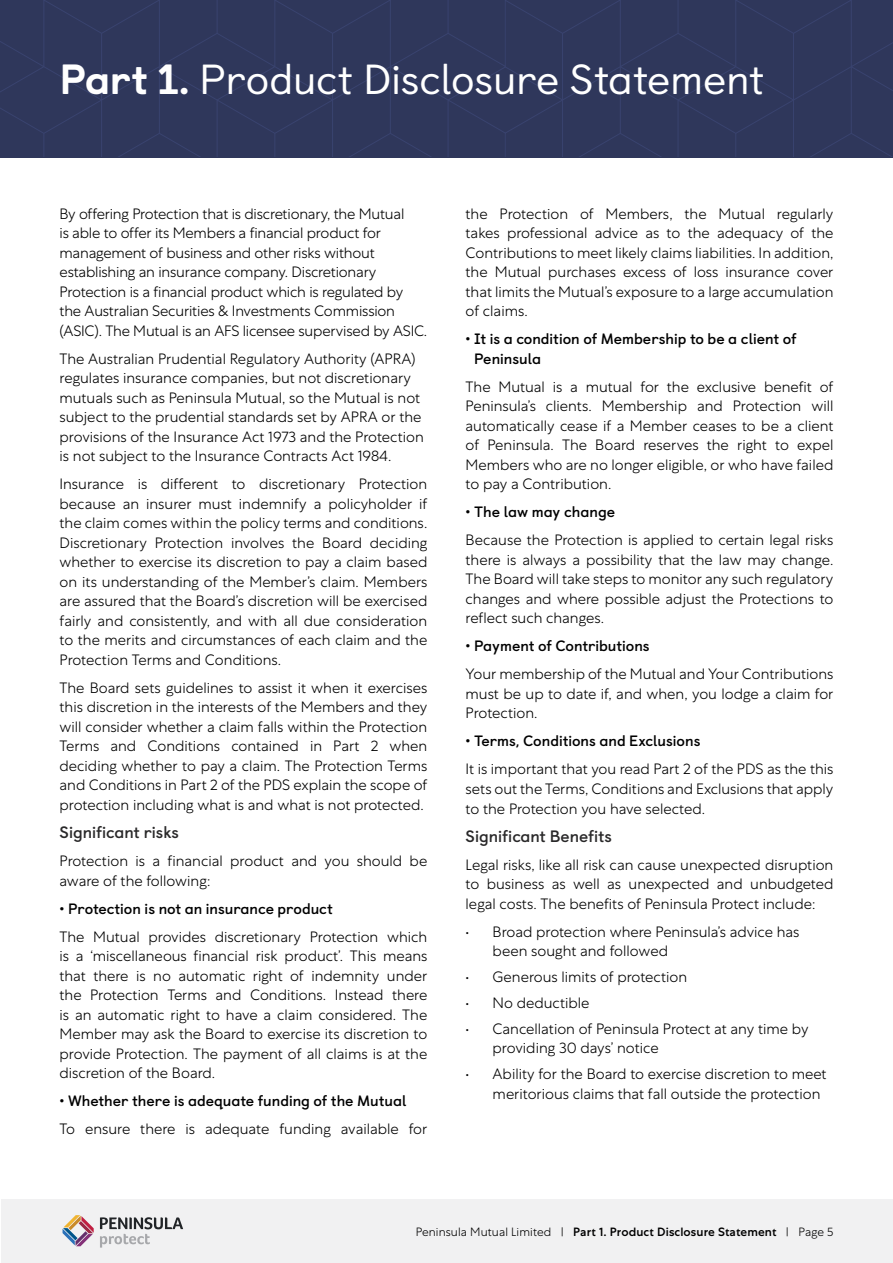
<style>
.page{position:relative;width:893px;height:1263px;background:#fff}
.page>*{position:absolute;margin:0;border:0;box-sizing:border-box;transform-origin:0 0}
.t1{font:42px "Castledown";color:#fff}
.t2{font:700 16.5px "Castledown";color:#292829}
.t3{font:300 15px/19.5px "Centra No 1";color:#000;text-align:justify}
.t4{font:700 15px/19.5px "Castledown";color:#000}
.t5{font:500 12px "Centra No 1";letter-spacing:.01em;color:#000}
.s1{font-weight:800}
.s2{font-weight:300}
</style>
<div class="page">
<div style="left:1px;top:1199px;width:891px;height:64px;background:#f1f1f2"></div>
<div style="left:0;top:0;width:505px;height:156px;background:#2f375b"></div>
<div style="left:505px;top:0;width:388px;height:156px;background:#2f375b"></div>
<svg style="left:63px;top:1215px;width:31px;height:31px"></svg>
<svg style="left:100px;top:1217px;width:83px;height:30px"></svg>
<h1 class="t1" style="left:60px;top:54px;width:706px"><span class="s1">Part 1.</span> Product Disclosure Statement</h1>
<p class="t3" style="left:60px;top:204px;width:369px;text-align:left">By offering Protection that is discretionary, the Mutual<br>is able to offer its Members a financial product for management of business and other risks without establishing an insurance company. Discretionary Protection is a financial product which is regulated by the Australian Securities &amp; Investments Commission (ASIC). The Mutual is an AFS licensee supervised by ASIC.</p>
<p class="t3" style="left:60px;top:349px;width:366px;text-align:left">The Australian Prudential Regulatory Authority (APRA) regulates insurance companies, but not discretionary mutuals such as Peninsula Mutual, so the Mutual is not subject to the prudential standards set by APRA or the provisions of the Insurance Act 1973 and the Protection is not subject to the Insurance Contracts Act 1984.</p>
<p class="t3" style="left:60px;top:474px;width:369px">Insurance is different to discretionary Protection because an insurer must indemnify a policyholder if the claim comes within the policy terms and conditions.<br>Discretionary Protection involves the Board deciding whether to exercise its discretion to pay a claim based on its understanding of the Member’s claim. Members are assured that the Board’s discretion will be exercised fairly and consistently, and with all due consideration to the merits and circumstances of each claim and the Protection Terms and Conditions.</p>
<p class="t3" style="left:60px;top:678px;width:369px">The Board sets guidelines to assist it when it exercises this discretion in the interests of the Members and they will consider whether a claim falls within the Protection Terms and Conditions contained in Part 2 when deciding whether to pay a claim. The Protection Terms and Conditions in Part 2 of the PDS explain the scope of protection including what is and what is not protected.</p>
<p class="t2" style="left:60px;top:822px;width:121px">Significant risks</p>
<p class="t3" style="left:60px;top:851px;width:369px">Protection is a financial product and you should be aware of the following:</p>
<p class="t4" style="left:60px;top:899px;width:275px">• Protection is not an insurance product</p>
<p class="t3" style="left:60px;top:927px;width:369px">The Mutual provides discretionary Protection which is a ‘miscellaneous financial risk product’. This means that there is no automatic right of indemnity under the Protection Terms and Conditions. Instead there is an automatic right to have a claim considered. The Member may ask the Board to exercise its discretion to provide Protection. The payment of all claims is at the discretion of the Board.</p>
<p class="t4" style="left:60px;top:1091px;width:348px">• Whether there is adequate funding of the Mutual</p>
<p class="t3" style="left:60px;top:1119px;width:369px">To ensure there is adequate funding available for</p>
<p class="t3" style="left:466px;top:204px;width:369px">the Protection of Members, the Mutual regularly takes professional advice as to the adequacy of the Contributions to meet likely claims liabilities. In addition, the Mutual purchases excess of loss insurance cover that limits the Mutual’s exposure to a large accumulation of claims.</p>
<p class="t4" style="left:474px;top:329px;width:324px;text-indent:-9px">• It is a condition of Membership to be a client of<br>Peninsula</p>
<p class="t3" style="left:466px;top:377px;width:369px">The Mutual is a mutual for the exclusive benefit of Peninsula’s clients. Membership and Protection will automatically cease if a Member ceases to be a client of Peninsula. The Board reserves the right to expel Members who are no longer eligible, or who have failed to pay a Contribution.</p>
<p class="t4" style="left:466px;top:503px;width:151px">• The law may change</p>
<p class="t3" style="left:466px;top:530px;width:369px">Because the Protection is applied to certain legal risks there is always a possibility that the law may change.<br>The Board will take steps to monitor any such regulatory changes and where possible adjust the Protections to reflect such changes.</p>
<p class="t4" style="left:466px;top:637px;width:186px">• Payment of Contributions</p>
<p class="t3" style="left:466px;top:664px;width:369px">Your membership of the Mutual and Your Contributions must be up to date if, and when, you lodge a claim for Protection.</p>
<p class="t4" style="left:466px;top:732px;width:236px">• Terms, Conditions and Exclusions</p>
<p class="t3" style="left:466px;top:759px;width:369px">It is important that you read Part 2 of the PDS as the this sets out the Terms, Conditions and Exclusions that apply to the Protection you have selected.</p>
<p class="t2" style="left:466px;top:826px;width:148px">Significant Benefits</p>
<p class="t3" style="left:466px;top:855px;width:369px">Legal risks, like all risk can cause unexpected disruption to business as well as unexpected and unbudgeted legal costs. The benefits of Peninsula Protect include:</p>
<p class="t3" style="left:493px;top:922px;width:308px;text-indent:-27px">• Broad protection where Peninsula’s advice has been sought and followed</p>
<p class="t3" style="left:466px;top:967px;width:223px">• Generous limits of protection</p>
<p class="t3" style="left:466px;top:993px;width:125px">• No deductible</p>
<p class="t3" style="left:493px;top:1019px;width:317px;text-indent:-27px">• Cancellation of Peninsula Protect at any time by providing 30 days’ notice</p>
<p class="t3" style="left:493px;top:1064px;width:335px;text-indent:-27px">• Ability for the Board to exercise discretion to meet meritorious claims that fall outside the protection</p>
<p class="t5" style="left:416px;top:1224px;width:419px"><span class="s2">Peninsula Mutual Limited |</span> Part 1. Product Disclosure Statement <span class="s2">| Page 5</span></p>
</div>
